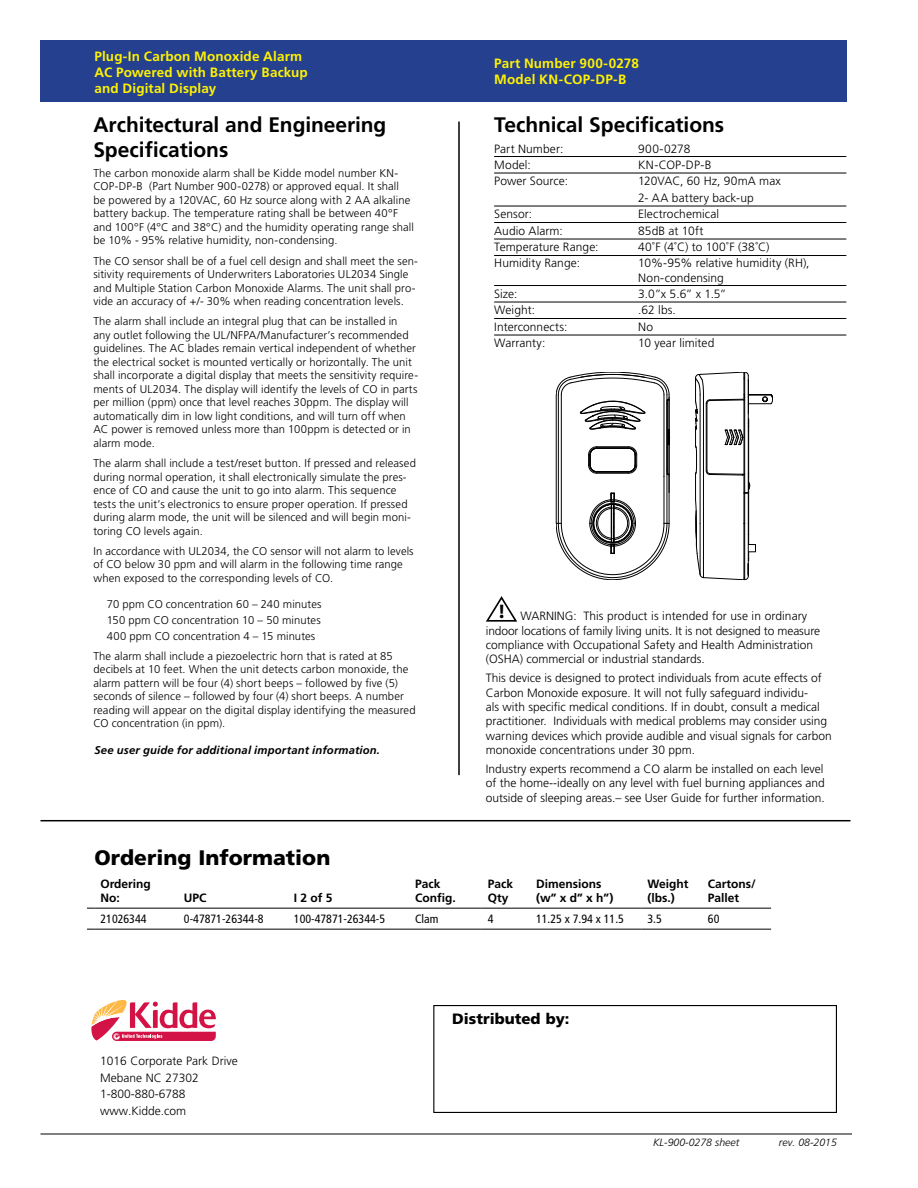
<style>
.page{position:relative;width:918px;height:1188px;background:#fff}
.page>*{position:absolute;margin:0;border:0;box-sizing:border-box;transform-origin:0 0}
.t1{font:700 21px/25.2px "Frutiger";letter-spacing:-.005em;color:#000}
.t2{font:900 21px "Frutiger LT Std";color:#000}
.t3{font:700 19.65px "Myriad";color:#000}
.t4{font:900 15px "Frutiger";color:#000}
.t5{font:700 13.5px/16.2px "Frutiger";letter-spacing:.01em;color:#fff200}
.t6{font:300 12px/14.4px "Frutiger LT Std";color:#000}
.t7{font:300 12px/16.5px "Frutiger";letter-spacing:.005em;color:#000}
.t8{font:700 12px/14.4px "Frutiger LT Std";color:#000}
.t9{font:condensed 12px "Frutiger LT Std";color:#000}
.t10{font:300 11.25px/13.5px "Frutiger";letter-spacing:.01em;color:#000}
.t11{font:italic 700 11.25px "Frutiger";letter-spacing:.015em;color:#000}
.t12{font:italic 300 10.5px "Frutiger";color:#000}
</style>
<div class="page">
<div style="left:40px;top:40px;width:807px;height:62px;background:#25408f"></div>
<hr style="left:40px;top:820px;width:810px;height:1px;background:#000">
<hr style="left:494px;top:156px;width:352px;height:1px;background:#000">
<hr style="left:494px;top:173px;width:352px;height:1px;background:#000">
<hr style="left:494px;top:206px;width:352px;height:1px;background:#000">
<hr style="left:494px;top:222px;width:352px;height:1px;background:#000">
<hr style="left:494px;top:239px;width:352px;height:1px;background:#000">
<hr style="left:494px;top:255px;width:352px;height:1px;background:#000">
<hr style="left:494px;top:285px;width:352px;height:1px;background:#000">
<hr style="left:494px;top:302px;width:352px;height:1px;background:#000">
<hr style="left:494px;top:318px;width:352px;height:1px;background:#000">
<hr style="left:494px;top:335px;width:352px;height:1px;background:#000">
<hr style="left:458px;top:122px;width:2px;height:653px;background:#000">
<hr style="left:561px;top:395px;width:1px;height:128px;background:#000">
<hr style="left:664px;top:395px;width:1px;height:128px;background:#000">
<hr style="left:667px;top:395px;width:1px;height:128px;background:#000">
<hr style="left:558px;top:395px;width:1px;height:128px;background:#000">
<hr style="left:556px;top:395px;width:1px;height:128px;background:#000">
<hr style="left:669px;top:475px;width:1px;height:48px;background:#000">
<svg style="left:556px;top:493px;width:113px;height:87px"></svg>
<svg style="left:556px;top:372px;width:114px;height:105px"></svg>
<svg style="left:695px;top:372px;width:78px;height:208px"></svg>
<hr style="left:40px;top:1134px;width:812px;height:1px;background:#000">
<div style="left:433px;top:1005px;width:404px;height:108px;border:1px solid #000"></div>
<svg style="left:91px;top:1000px;width:125px;height:41px"></svg>
<svg style="left:486px;top:596px;width:31px;height:26px"></svg>
<hr style="left:94px;top:908px;width:84px;height:1px;background:#000">
<hr style="left:178px;top:908px;width:110px;height:1px;background:#000">
<hr style="left:288px;top:908px;width:121px;height:1px;background:#000">
<hr style="left:409px;top:908px;width:73px;height:1px;background:#000">
<hr style="left:482px;top:908px;width:48px;height:1px;background:#000">
<hr style="left:530px;top:908px;width:112px;height:1px;background:#000">
<hr style="left:642px;top:908px;width:60px;height:1px;background:#000">
<hr style="left:702px;top:908px;width:69px;height:1px;background:#000">
<hr style="left:94px;top:929px;width:84px;height:1px;background:#000">
<hr style="left:178px;top:929px;width:110px;height:1px;background:#000">
<hr style="left:288px;top:929px;width:121px;height:1px;background:#000">
<hr style="left:409px;top:929px;width:73px;height:1px;background:#000">
<hr style="left:482px;top:929px;width:48px;height:1px;background:#000">
<hr style="left:530px;top:929px;width:112px;height:1px;background:#000">
<hr style="left:642px;top:929px;width:60px;height:1px;background:#000">
<hr style="left:702px;top:929px;width:69px;height:1px;background:#000">
<p class="t5" style="left:94px;top:48px;width:215px">Plug-In Carbon Monoxide Alarm<br>AC Powered with Battery Backup and Digital Display</p>
<p class="t5" style="left:494px;top:55px;width:146px">Part Number 900-0278<br>Model KN-COP-DP-B</p>
<h1 class="t1" style="left:93px;top:111px;width:295px">Architectural and Engineering<br>Specifications</h1>
<p class="t10" style="left:93px;top:166px;width:322px">The carbon monoxide alarm shall be Kidde model number KN-COP-DP-B (Part Number 900-0278) or approved equal. It shall<br>be powered by a 120VAC, 60 Hz source along with 2 AA alkaline battery backup. The temperature rating shall be between 40°F and 100°F (4°C and 38°C) and the humidity operating range shall be 10% - 95% relative humidity, non-condensing.</p>
<p class="t10" style="left:93px;top:254px;width:326px">The CO sensor shall be of a fuel cell design and shall meet the sen&shy;sitivity requirements of Underwriters Laboratories UL2034 Single and Multiple Station Carbon Monoxide Alarms. The unit shall pro&shy;vide an accuracy of +/- 30% when reading concentration levels.</p>
<p class="t10" style="left:93px;top:315px;width:326px">The alarm shall include an integral plug that can be installed in<br>any outlet following the UL/NFPA/Manufacturer’s recommended guidelines. The AC blades remain vertical independent of whether the electrical socket is mounted vertically or horizontally. The unit shall incorporate a digital display that meets the sensitivity require&shy;ments of UL2034. The display will identify the levels of CO in parts per million (ppm) once that level reaches 30ppm. The display will automatically dim in low light conditions, and will turn off when AC power is removed unless more than 100ppm is detected or in alarm mode.</p>
<p class="t10" style="left:93px;top:457px;width:324px">The alarm shall include a test/reset button. If pressed and released during normal operation, it shall electronically simulate the pres&shy;ence of CO and cause the unit to go into alarm. This sequence tests the unit’s electronics to ensure proper operation. If pressed during alarm mode, the unit will be silenced and will begin moni&shy;toring CO levels again.</p>
<p class="t10" style="left:93px;top:544px;width:322px">In accordance with UL2034, the CO sensor will not alarm to levels of CO below 30 ppm and will alarm in the following time range when exposed to the corresponding levels of CO.</p>
<p class="t10" style="left:107px;top:597px;width:216px;line-height:15.6px;text-align:justify">70 ppm CO concentration 60 – 240 minutes 150 ppm CO concentration 10 – 50 minutes 400 ppm CO concentration 4 – 15 minutes</p>
<p class="t10" style="left:93px;top:649px;width:324px">The alarm shall include a piezoelectric horn that is rated at 85 decibels at 10 feet. When the unit detects carbon monoxide, the alarm pattern will be four (4) short beeps – followed by five (5) seconds of silence – followed by four (4) short beeps. A number reading will appear on the digital display identifying the measured CO concentration (in ppm).</p>
<h1 class="t1" style="left:494px;top:111px;width:232px">Technical Specifications</h1>
<p class="t7" style="left:494px;top:140px;width:71px">Part Number:</p>
<p class="t7" style="left:638px;top:140px;width:54px">900-0278</p>
<p class="t7" style="left:494px;top:157px;width:38px">Model:</p>
<p class="t7" style="left:638px;top:157px;width:75px">KN-COP-DP-B</p>
<p class="t7" style="left:494px;top:173px;width:75px">Power Source:</p>
<p class="t7" style="left:638px;top:173px;width:144px">120VAC, 60 Hz, 90mA max<br>2- AA battery back-up</p>
<p class="t7" style="left:494px;top:206px;width:39px">Sensor:</p>
<p class="t7" style="left:638px;top:206px;width:82px">Electrochemical</p>
<p class="t7" style="left:494px;top:222px;width:70px">Audio Alarm:</p>
<p class="t7" style="left:638px;top:222px;width:67px">85dB at 10ft</p>
<p class="t7" style="left:494px;top:239px;width:106px">Temperature Range:</p>
<p class="t7" style="left:638px;top:239px;width:133px">40˚F (4˚C) to 100˚F (38˚C)</p>
<p class="t7" style="left:494px;top:255px;width:87px">Humidity Range:</p>
<p class="t7" style="left:638px;top:256px;width:173px;line-height:14.2px">10%-95% relative humidity (RH),<br>Non-condensing</p>
<p class="t7" style="left:494px;top:286px;width:25px">Size:</p>
<p class="t7" style="left:638px;top:286px;width:90px">3.0”x 5.6” x 1.5”</p>
<p class="t7" style="left:494px;top:302px;width:42px">Weight:</p>
<p class="t7" style="left:638px;top:302px;width:39px">.62 lbs.</p>
<p class="t7" style="left:494px;top:318px;width:75px">Interconnects:</p>
<p class="t7" style="left:638px;top:318px;width:16px">No</p>
<p class="t7" style="left:494px;top:335px;width:53px">Warranty:</p>
<p class="t7" style="left:638px;top:335px;width:78px">10 year limited</p>
<h2 class="t3" style="left:499px;top:602px;width:7px">!</h2>
<p class="t6" style="left:486px;top:609px;width:336px;text-indent:35px">WARNING: This product is intended for use in ordinary indoor locations of family living units. It is not designed to measure compliance with Occupational Safety and Health Administration (OSHA) commercial or industrial standards.</p>
<p class="t6" style="left:486px;top:671px;width:348px">This device is designed to protect individuals from acute effects of Carbon Monoxide exposure. It will not fully safeguard individu-<br>als with specific medical conditions. If in doubt, consult a medical practitioner. Individuals with medical problems may consider using warning devices which provide audible and visual signals for carbon monoxide concentrations under 30 ppm.</p>
<p class="t6" style="left:486px;top:762px;width:341px;text-align:justify">Industry experts recommend a CO alarm be installed on each level of the home--ideally on any level with fuel burning appliances and outside of sleeping areas.– see User Guide for further information.</p>
<p class="t11" style="left:94px;top:743px;width:287px">See user guide for additional important information.</p>
<h1 class="t2" style="left:94px;top:845px;width:237px">Ordering Information</h1>
<p class="t8" style="left:100px;top:876px;width:52px">Ordering<br>No:</p>
<p class="t8" style="left:184px;top:891px;width:24px">UPC</p>
<p class="t8" style="left:294px;top:891px;width:40px">I 2 of 5</p>
<p class="t8" style="left:415px;top:876px;width:42px">Pack<br>Config.</p>
<p class="t8" style="left:488px;top:876px;width:27px">Pack<br>Qty</p>
<p class="t8" style="left:536px;top:876px;width:79px">Dimensions (w” x d” x h”)</p>
<p class="t8" style="left:648px;top:876px;width:43px">Weight (lbs.)</p>
<p class="t8" style="left:708px;top:876px;width:49px">Cartons/<br>Pallet</p>
<p class="t9" style="left:100px;top:912px;width:48px">21026344</p>
<p class="t9" style="left:184px;top:912px;width:81px">0-47871-26344-8</p>
<p class="t9" style="left:294px;top:912px;width:93px">100-47871-26344-5</p>
<p class="t9" style="left:415px;top:912px;width:25px">Clam</p>
<p class="t9" style="left:488px;top:912px;width:7px">4</p>
<p class="t9" style="left:536px;top:912px;width:89px">11.25 x 7.94 x 11.5</p>
<p class="t9" style="left:648px;top:912px;width:16px">3.5</p>
<p class="t9" style="left:708px;top:912px;width:13px">60</p>
<p class="t7" style="left:100px;top:1053px;width:139px">1016 Corporate Park Drive<br>Mebane NC 27302<br>1-800-880-6788 www.Kidde.com</p>
<h3 class="t4" style="left:452px;top:1010px;width:119px">Distributed by:</h3>
<p class="t12" style="left:653px;top:1136px;width:88px">KL-900-0278 sheet</p>
<p class="t12" style="left:779px;top:1136px;width:60px">rev. 08-2015</p>
</div>
